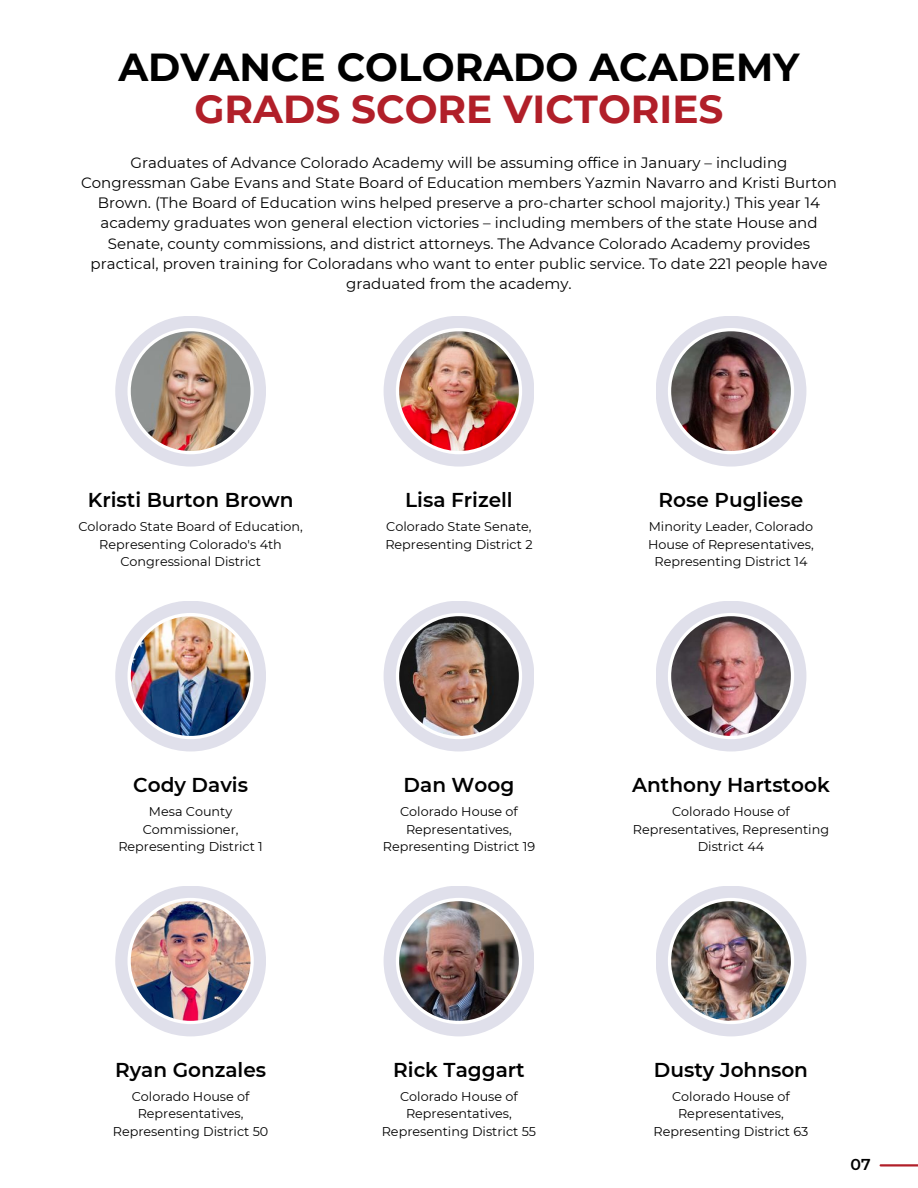
<style>
.page{position:relative;width:918px;height:1188px;background:#fff}
.page>*{position:absolute;margin:0;border:0;box-sizing:border-box;transform-origin:0 0}
.t1{font:700 39px/41.7px "Montserrat";color:#000;text-align:center}
.t2{font:600 20.1px "Montserrat";color:#000}
.t3{font:600 15.75px "Montserrat";color:#000}
.t4{font:15px/20.2px "Montserrat";color:#000;text-align:center}
.t5{font:12.75px/17.2px "Montserrat";color:#000;text-align:center}
.s1{color:#b11f29}
</style>
<div class="page">
<img style="left:115px;top:316px;width:151px;height:151px">
<img style="left:384px;top:316px;width:150px;height:151px">
<svg style="left:656px;top:316px;width:150px;height:151px"></svg>
<img style="left:115px;top:601px;width:151px;height:150px">
<img style="left:384px;top:601px;width:150px;height:150px">
<img style="left:656px;top:601px;width:150px;height:150px">
<img style="left:115px;top:886px;width:151px;height:150px">
<img style="left:384px;top:886px;width:150px;height:150px">
<img style="left:656px;top:886px;width:150px;height:150px">
<hr style="left:881px;top:1164px;width:37px;height:3px;background:#b11f29">
<p class="t1" style="left:118px;top:46px;width:683px">ADVANCE COLORADO ACADEMY<br><span class="s1">GRADS SCORE VICTORIES</span></p>
<h2 class="t4" style="left:81px;top:152px;width:757px">Graduates of Advance Colorado Academy will be assuming office in January – including Congressman Gabe Evans and State Board of Education members Yazmin Navarro and Kristi Burton Brown. (The Board of Education wins helped preserve a pro-charter school majority.) This year 14 academy graduates won general election victories – including members of the state House and Senate, county commissions, and district attorneys. The Advance Colorado Academy provides practical, proven training for Coloradans who want to enter public service. To date 221 people have graduated from the academy.</h2>
<h2 class="t2" style="left:88px;top:488px;width:207px">Kristi Burton Brown</h2>
<p class="t2" style="left:405px;top:488px;width:109px">Lisa Frizell</p>
<p class="t2" style="left:659px;top:488px;width:146px">Rose Pugliese</p>
<h2 class="t5" style="left:78px;top:518px;width:226px">Colorado State Board of Education,<br>Representing Colorado's 4th<br>Congressional District</h2>
<p class="t5" style="left:385px;top:518px;width:149px;text-align:left">Colorado State Senate,<br>Representing District 2</p>
<p class="t5" style="left:648px;top:518px;width:167px">Minority Leader, Colorado<br>House of Representatives,<br>Representing District 14</p>
<p class="t2" style="left:133px;top:773px;width:116px">Cody Davis</p>
<p class="t2" style="left:404px;top:773px;width:112px">Dan Woog</p>
<h2 class="t2" style="left:632px;top:773px;width:199px">Anthony Hartstook</h2>
<p class="t5" style="left:118px;top:803px;width:146px">Mesa County<br>Commissioner,<br>Representing District 1</p>
<h2 class="t5" style="left:383px;top:803px;width:154px">Colorado House of<br>Representatives,<br>Representing District 19</h2>
<p class="t5" style="left:633px;top:803px;width:198px">Colorado House of<br>Representatives, Representing<br>District 44</p>
<h2 class="t2" style="left:115px;top:1058px;width:153px">Ryan Gonzales</h2>
<p class="t2" style="left:393px;top:1058px;width:133px">Rick Taggart</p>
<p class="t2" style="left:654px;top:1058px;width:156px">Dusty Johnson</p>
<h2 class="t5" style="left:113px;top:1088px;width:157px">Colorado House of<br>Representatives,<br>Representing District 50</h2>
<p class="t5" style="left:382px;top:1088px;width:156px">Colorado House of<br>Representatives,<br>Representing District 55</p>
<p class="t5" style="left:654px;top:1088px;width:156px">Colorado House of<br>Representatives,<br>Representing District 63</p>
<p class="t3" style="left:851px;top:1155px;width:22px">07</p>
</div>
